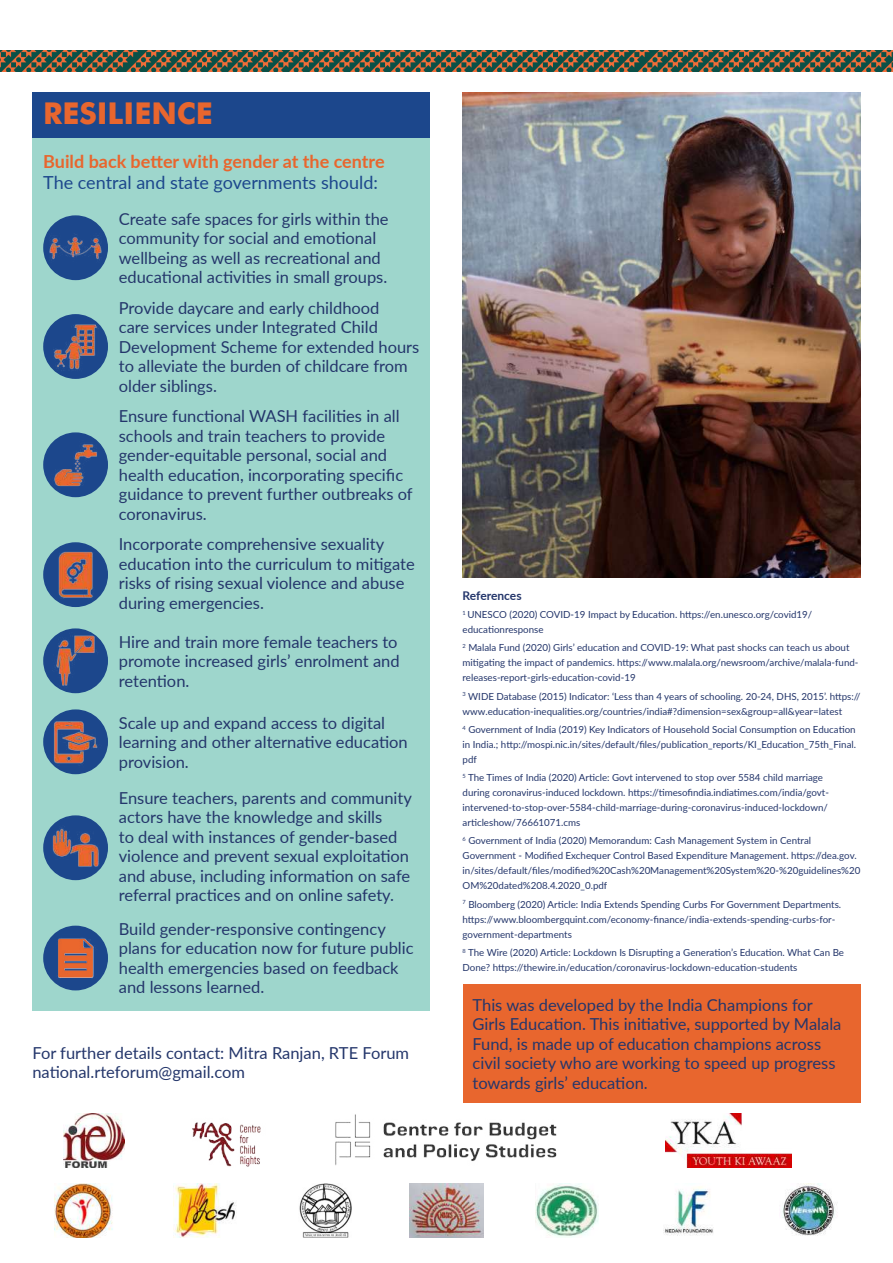
<style>
.page{position:relative;width:893px;height:1263px;background:#fff}
.page>*{position:absolute;margin:0;border:0;box-sizing:border-box;transform-origin:0 0}
.t1{font:700 30px "Futura";color:#e8662e}
.t2{font:700 18px "Lato";color:#e8662e}
.t3{font:18px "Lato";color:#1c478c}
.t4{font:16.5px/19.5px "Lato";color:#24366b}
.t5{font:700 12px "Lato";letter-spacing:-.005em;color:#24366b}
.t6{font:9.75px/15px "Lato";color:#24366b}
</style>
<div class="page">
<div style="left:463px;top:984px;width:398px;height:119px;background:#e8662e"></div>
<div style="left:32px;top:92px;width:398px;height:919px;background:#9ed6cc"></div>
<img style="left:463px;top:92px;width:398px;height:485px">
<div style="left:32px;top:92px;width:398px;height:46px;background:#1c478c"></div>
<img style="left:44px;top:216px;width:63px;height:63px;border-radius:32px">
<div style="left:43px;top:215px;width:65px;height:65px;border:2px solid #1c478c;border-radius:50%"></div>
<div style="left:44px;top:315px;width:63px;height:63px;background:#1c478c;border-radius:50%"></div>
<img style="left:48px;top:319px;width:55px;height:55px">
<div style="left:43px;top:314px;width:65px;height:65px;border:2px solid #1c478c;border-radius:50%"></div>
<div style="left:44px;top:433px;width:63px;height:63px;background:#1c478c;border-radius:50%"></div>
<img style="left:50px;top:439px;width:51px;height:51px">
<div style="left:43px;top:432px;width:65px;height:65px;border:2px solid #1c478c;border-radius:50%"></div>
<div style="left:44px;top:543px;width:63px;height:63px;background:#1c478c;border-radius:50%"></div>
<img style="left:48px;top:547px;width:55px;height:55px">
<div style="left:43px;top:542px;width:65px;height:65px;border:2px solid #1c478c;border-radius:50%"></div>
<img style="left:47px;top:632px;width:58px;height:58px">
<div style="left:43px;top:628px;width:65px;height:65px;border:2px solid #1c478c;border-radius:50%"></div>
<div style="left:44px;top:710px;width:63px;height:63px;background:#1c478c;border-radius:50%"></div>
<img style="left:49px;top:715px;width:53px;height:53px">
<div style="left:43px;top:709px;width:65px;height:65px;border:2px solid #1c478c;border-radius:50%"></div>
<div style="left:44px;top:816px;width:63px;height:63px;background:#1c478c;border-radius:50%"></div>
<img style="left:48px;top:820px;width:55px;height:56px">
<div style="left:43px;top:815px;width:65px;height:65px;border:2px solid #1c478c;border-radius:50%"></div>
<div style="left:44px;top:926px;width:63px;height:64px;background:#1c478c;border-radius:50%"></div>
<img style="left:51px;top:933px;width:50px;height:50px">
<div style="left:43px;top:926px;width:65px;height:64px;border:2px solid #1c478c;border-radius:50%"></div>
<img style="left:64px;top:1113px;width:60px;height:54px">
<img style="left:192px;top:1122px;width:69px;height:45px">
<img style="left:335px;top:1114px;width:222px;height:52px">
<img style="left:666px;top:1113px;width:125px;height:54px">
<img style="left:782px;top:1184px;width:55px;height:52px">
<img style="left:663px;top:1186px;width:50px;height:50px">
<img style="left:536px;top:1184px;width:63px;height:54px">
<img style="left:410px;top:1184px;width:73px;height:54px">
<img style="left:299px;top:1184px;width:53px;height:54px">
<img style="left:173px;top:1184px;width:63px;height:54px">
<img style="left:54px;top:1184px;width:59px;height:54px">
<img style="left:0;top:50px;width:893px;height:22px">
<h1 class="t1" style="left:43px;top:91px;width:171px">RESILIENCE</h1>
<h2 class="t2" style="left:43px;top:148px;width:343px">Build back better with gender at the centre</h2>
<h2 class="t3" style="left:43px;top:170px;width:336px">The central and state governments should:</h2>
<h3 class="t4" style="left:119px;top:208px;width:271px">Create safe spaces for girls within the community for social and emotional wellbeing as well as recreational and educational activities in small groups.</h3>
<h3 class="t4" style="left:119px;top:297px;width:302px">Provide daycare and early childhood<br>care services under Integrated Child Development Scheme for extended hours to alleviate the burden of childcare from older siblings.</h3>
<h3 class="t4" style="left:119px;top:406px;width:295px">Ensure functional WASH facilities in all schools and train teachers to provide gender-equitable personal, social and health education, incorporating specific guidance to prevent further outbreaks of coronavirus.</h3>
<h3 class="t4" style="left:119px;top:534px;width:298px">Incorporate comprehensive sexuality education into the curriculum to mitigate risks of rising sexual violence and abuse during emergencies.</h3>
<h3 class="t4" style="left:119px;top:631px;width:282px">Hire and train more female teachers to promote increased girls’ enrolment and retention.</h3>
<h3 class="t4" style="left:119px;top:712px;width:291px">Scale up and expand access to digital learning and other alternative education provision.</h3>
<p class="t4" style="left:119px;top:787px;width:295px">Ensure teachers, parents and community actors have the knowledge and skills<br>to deal with instances of gender-based violence and prevent sexual exploitation and abuse, including information on safe referral practices and on online safety.</p>
<h3 class="t4" style="left:119px;top:918px;width:296px">Build gender-responsive contingency plans for education now for future public health emergencies based on feedback and lessons learned.</h3>
<h3 class="t4" style="left:32px;top:1042px;width:378px">For further details contact: Mitra Ranjan, RTE Forum national.rteforum@gmail.com</h3>
<p class="t5" style="left:463px;top:587px;width:61px">References</p>
<p class="t6" style="left:463px;top:607px;width:351px"><sup>1</sup> UNESCO (2020) COVID-19 Impact by Education. https://en.unesco.org/covid19/ educationresponse</p>
<p class="t6" style="left:463px;top:640px;width:397px"><sup>2</sup> Malala Fund (2020) Girls’ education and COVID-19: What past shocks can teach us about mitigating the impact of pandemics. https://www.malala.org/newsroom/archive/malala-fund&shy;releases-report-girls-education-covid-19</p>
<p class="t6" style="left:463px;top:688px;width:399px"><sup>3</sup> WIDE Database (2015) Indicator: ‘Less than 4 years of schooling. 20-24, DHS, 2015’. https:// www.education-inequalities.org/countries/india#?dimension=sex&amp;group=all&amp;year=latest</p>
<p class="t6" style="left:463px;top:721px;width:395px;text-align:justify"><sup>4</sup> Government of India (2019) Key Indicators of Household Social Consumption on Education in India.; http://mospi.nic.in/sites/default/files/publication_reports/KI_Education_75th_Final. pdf</p>
<p class="t6" style="left:463px;top:770px;width:368px"><sup>5</sup> The Times of India (2020) Article: Govt intervened to stop over 5584 child marriage during coronavirus-induced lockdown. https://timesofindia.indiatimes.com/india/govt&shy;intervened-to-stop-over-5584-child-marriage-during-coronavirus-induced-lockdown/ articleshow/76661071.cms</p>
<p class="t6" style="left:463px;top:833px;width:399px"><sup>6</sup> Government of India (2020) Memorandum: Cash Management System in Central Government - Modified Exchequer Control Based Expenditure Management. https://dea.gov. in/sites/default/files/modified%20Cash%20Management%20System%20-%20guidelines%20<br>OM%20dated%208.4.2020_0.pdf</p>
<p class="t6" style="left:463px;top:896px;width:380px"><sup>7</sup> Bloomberg (2020) Article: India Extends Spending Curbs For Government Departments. https://www.bloombergquint.com/economy-finance/india-extends-spending-curbs-for&shy;government-departments</p>
<p class="t6" style="left:463px;top:944px;width:383px"><sup>8</sup> The Wire (2020) Article: Lockdown Is Disrupting a Generation’s Education. What Can Be<br>Done? https://thewire.in/education/coronavirus-lockdown-education-students</p>
<h3 class="t4" style="left:472px;top:994px;width:370px">This was developed by the India Champions for Girls Education. This initiative, supported by Malala Fund, is made up of education champions across civil society who are working to speed up progress towards girls’ education.</h3>
</div>
